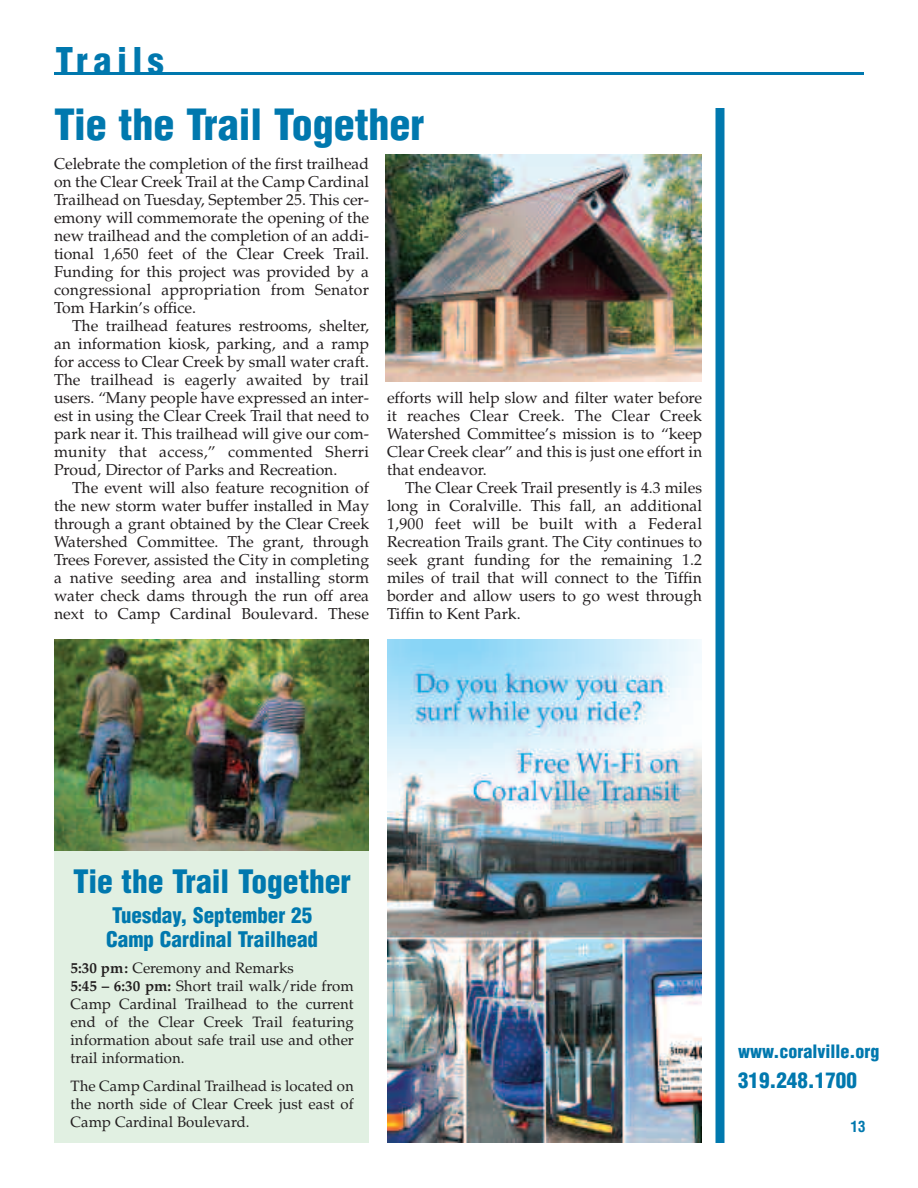
<style>
.page{position:relative;width:918px;height:1188px;background:#fff}
.page>*{position:absolute;margin:0;border:0;box-sizing:border-box;transform-origin:0 0}
.t1{font:900 condensed 42px "Helvetica";color:#0078ae}
.t2{font:900 condensed 36px "Helvetica";letter-spacing:.15em;color:#0078ae}
.t3{font:900 condensed 31.5px "Helvetica";color:#0078ae}
.t4{font:900 condensed 21px/24px "Helvetica";color:#0078ae}
.t5{font:900 condensed 18px "Helvetica";color:#0078ae}
.t6{font:15.75px/18px "Palatino";color:#231f20;text-align:justify}
.t7{font:15px/18px "Palatino";color:#231f20}
.t8{font:700 condensed 15px "Helvetica";color:#0078ae}
.s1{font-weight:700}
</style>
<div class="page">
<div style="left:54px;top:652px;width:315px;height:491px;background:#e1f0e2"></div>
<hr style="left:54px;top:72px;width:810px;height:3px;background:#0078ae">
<div style="left:716px;top:108px;width:8px;height:1035px;background:#0078ae"></div>
<img style="left:54px;top:639px;width:315px;height:211px">
<img style="left:387px;top:639px;width:315px;height:504px">
<img style="left:386px;top:154px;width:315px;height:227px">
<h2 class="t2" style="left:56px;top:40px;width:110px">Trails</h2>
<h1 class="t1" style="left:54px;top:100px;width:372px">Tie the Trail Together</h1>
<p class="t6" style="left:54px;top:155px;width:317px">Celebrate the completion of the first trailhead on the Clear Creek Trail at the Camp Cardinal Trailhead on Tuesday, September 25. This cer&shy;emony will commemorate the opening of the new trailhead and the completion of an addi&shy;tional 1,650 feet of the Clear Creek Trail.<br>Funding for this project was provided by a congressional appropriation from Senator Tom Harkin’s office.</p>
<p class="t6" style="left:54px;top:317px;width:317px;text-indent:18px">The trailhead features restrooms, shelter, an information kiosk, parking, and a ramp for access to Clear Creek by small water craft.<br>The trailhead is eagerly awaited by trail users. “Many people have expressed an inter&shy;est in using the Clear Creek Trail that need to park near it. This trailhead will give our com&shy;munity that access,” commented Sherri Proud, Director of Parks and Recreation.</p>
<p class="t6" style="left:54px;top:479px;width:317px;text-indent:18px">The event will also feature recognition of the new storm water buffer installed in May through a grant obtained by the Clear Creek Watershed Committee. The grant, through Trees Forever, assisted the City in completing a native seeding area and installing storm water check dams through the run off area next to Camp Cardinal Boulevard. These</p>
<p class="t6" style="left:387px;top:389px;width:317px">efforts will help slow and filter water before it reaches Clear Creek. The Clear Creek Watershed Committee’s mission is to “keep Clear Creek clear” and this is just one effort in that endeavor.</p>
<p class="t6" style="left:387px;top:479px;width:317px;text-indent:18px">The Clear Creek Trail presently is 4.3 miles long in Coralville. This fall, an additional 1,900 feet will be built with a Federal Recreation Trails grant. The City continues to seek grant funding for the remaining 1.2 miles of trail that will connect to the Tiffin border and allow users to go west through Tiffin to Kent Park.</p>
<h3 class="t3" style="left:73px;top:864px;width:279px">Tie the Trail Together</h3>
<h3 class="t4" style="left:106px;top:904px;width:213px">Tuesday, September 25<br>Camp Cardinal Trailhead</h3>
<p class="t7" style="left:71px;top:958px;width:285px"><span class="s1">5:30 pm:</span> Ceremony and Remarks<br><span class="s1">5:45 – 6:30 pm:</span> Short trail walk/ride from Camp Cardinal Trailhead to the current end of the Clear Creek Trail featuring information about safe trail use and other trail information.</p>
<p class="t7" style="left:71px;top:1077px;width:285px;text-align:justify">The Camp Cardinal Trailhead is located on the north side of Clear Creek just east of Camp Cardinal Boulevard.</p>
<p class="t5" style="left:738px;top:1041px;width:143px">www.coralville.org</p>
<h3 class="t4" style="left:738px;top:1068px;width:120px">319.248.1700</h3>
<p class="t8" style="left:850px;top:1118px;width:16px">13</p>
</div>
